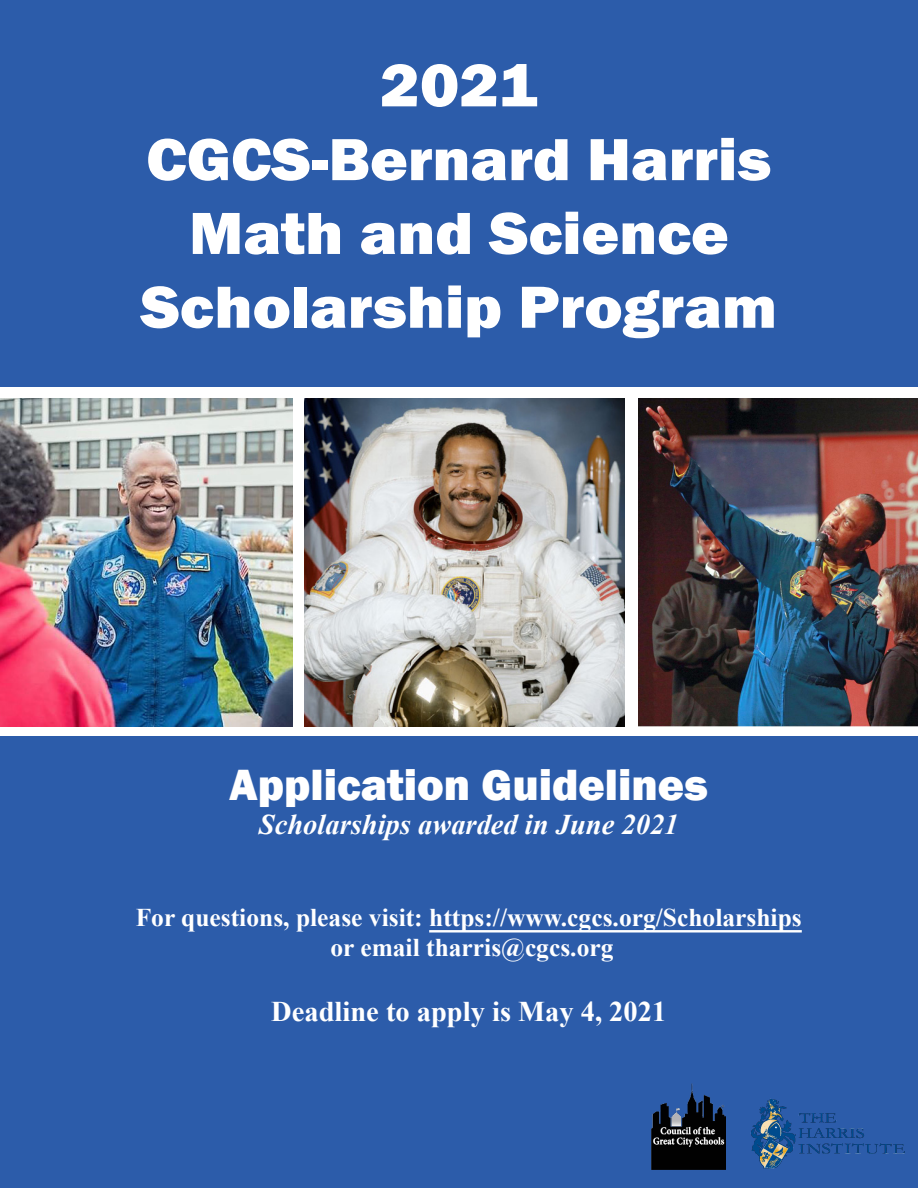
<style>
.page{position:relative;width:918px;height:1188px;background:#2c5caa}
.page>*{position:absolute;margin:0;border:0;box-sizing:border-box;transform-origin:0 0}
.t1{font:800 62.55px "Franklin Gothic";color:#fff;scale:1.08 1}
.t2{font:800 61.5px/73.8px "Franklin Gothic";color:#fff;text-align:center;scale:1.05 1}
.t3{font:800 45px "Franklin Gothic";color:#fff}
.t4{font:italic 700 28.5px "Times New Roman";color:#fff}
.t5{font:700 28.5px "Times New Roman";color:#fff}
.t6{font:700 25.5px/30.6px "Times New Roman";color:#fff;text-align:center}
</style>
<div class="page">
<div style="left:0;top:387px;width:918px;height:348px;background:#fff"></div>
<img style="left:0;top:399px;width:293px;height:328px">
<img style="left:304px;top:398px;width:320px;height:329px">
<img style="left:639px;top:398px;width:279px;height:329px">
<img style="left:652px;top:1084px;width:74px;height:86px">
<img style="left:751px;top:1098px;width:154px;height:71px">
<hr style="left:429px;top:930px;width:373px;height:3px;background:#fff">
<p class="t1" style="left:380px;top:45px;width:148px">2021</p>
<p class="t2" style="left:146px;top:122px;width:597px">CGCS-Bernard Harris</p>
<p class="t2" style="left:141px;top:196px;width:608px">Math and Science<br>Scholarship Program</p>
<p class="t3" style="left:229px;top:756px;width:480px">Application Guidelines</p>
<p class="t4" style="left:259px;top:805px;width:421px">Scholarships awarded in June 2021</p>
<p class="t6" style="left:136px;top:901px;width:668px">For questions, please visit: https://www.cgcs.org/Scholarships or email tharris@cgcs.org</p>
<p class="t5" style="left:271px;top:992px;width:397px">Deadline to apply is May 4, 2021</p>
</div>
